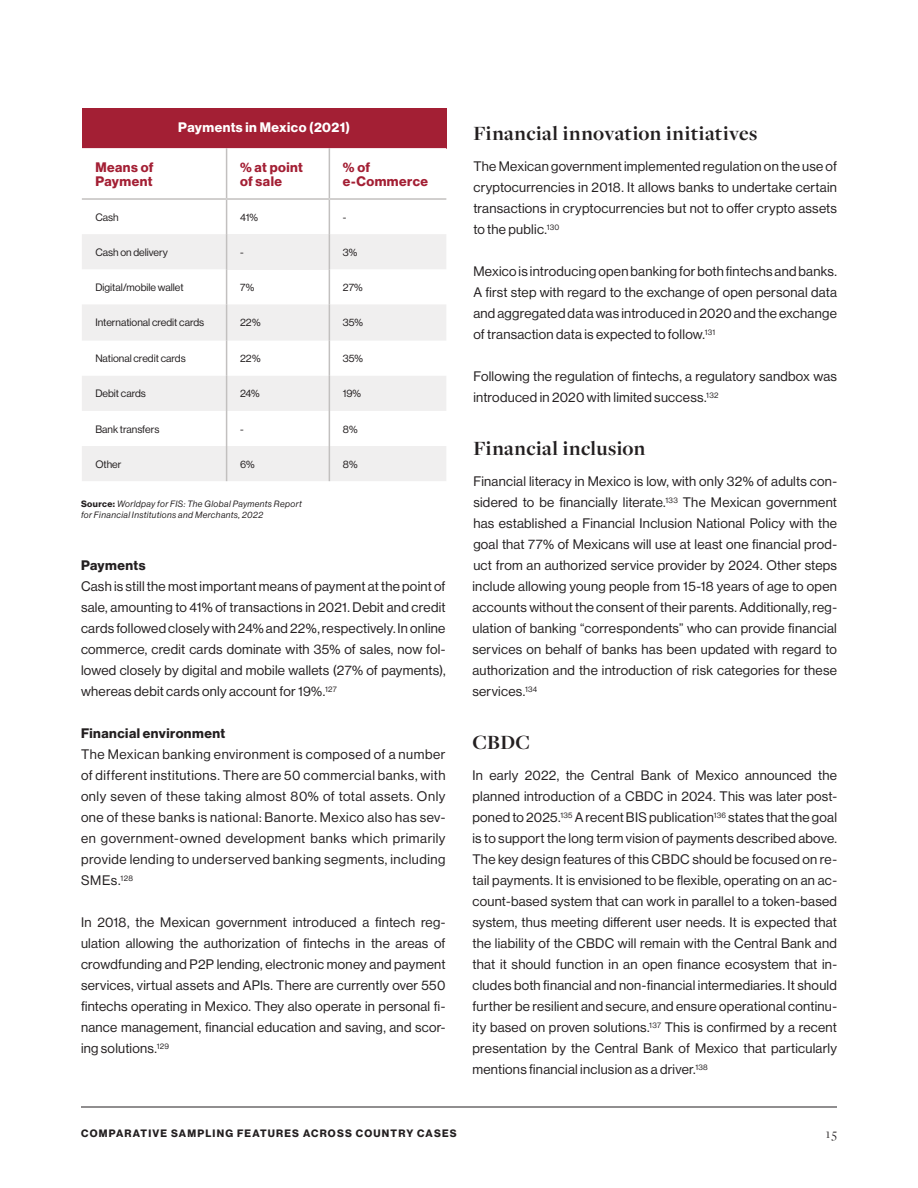
<style>
.page{position:relative;width:918px;height:1188px;background:#fff}
.page>*{position:absolute;margin:0;border:0;box-sizing:border-box;transform-origin:0 0}
.heading{font:700 21px "Freight Disp Pro";letter-spacing:.015em;color:#231f20}
.body_copy{font:700 21px "Freight Disp Pro";letter-spacing:.015em;color:#231f20}
.body_copy-2{font:13.5px/21px "N Haas Grotesk DS Pro 55 Rg";letter-spacing:.02em;color:#231f20;text-align:justify}
.t1{font:13.5px/13.5px "N Haas Grotesk DS Pro 75 Bd";letter-spacing:.035em;color:#a31f34}
.t2{font:13.5px "N Haas Grotesk DS Pro 75 Bd";letter-spacing:.03em;color:#fff}
.body_copy-3{font:13.5px "N Haas Grotesk DS Pro 75 Bd";letter-spacing:.035em;color:#231f20}
.heading-2{font:13.5px "N Haas Grotesk DS Pro 75 Bd";letter-spacing:.035em;color:#231f20}
.t3{font:13.5px "Freight Disp Pro";color:#231f20}
.t4{font:10.5px "N Haas Grotesk DS Pro 55 Rg";color:#231f20}
.t5{font:10.5px "N Haas Grotesk DS Pro 75 Bd";letter-spacing:.115em;color:#231f20}
.body_copy_-_numbered{font:9px/10.5px "N Haas Grotesk DS Pro 56 It";letter-spacing:.045em;color:#231f20}
.s1{font-family:"N Haas Grotesk DS Pro 75 Bd"}
</style>
<div class="page">
<hr style="left:81px;top:1107px;width:756px;height:1px;background:#231f20">
<div style="left:82px;top:108px;width:364px;height:40px;background:#a31f34"></div>
<svg style="left:82px;top:148px;width:364px;height:86px"></svg>
<svg style="left:82px;top:234px;width:364px;height:247px;fill:#f0efef"></svg>
<div style="left:227px;top:234px;width:102px;height:35px;background:#f0efef"></div>
<hr style="left:226px;top:200px;width:1px;height:34px;background:#c2c0bf">
<hr style="left:226px;top:234px;width:1px;height:35px;background:#c2c0bf">
<hr style="left:226px;top:269px;width:1px;height:35px;background:#c2c0bf">
<hr style="left:226px;top:304px;width:1px;height:37px;background:#c2c0bf">
<hr style="left:226px;top:341px;width:1px;height:35px;background:#c2c0bf">
<hr style="left:226px;top:376px;width:1px;height:35px;background:#c2c0bf">
<hr style="left:226px;top:411px;width:1px;height:35px;background:#c2c0bf">
<hr style="left:226px;top:446px;width:1px;height:35px;background:#c2c0bf">
<hr style="left:329px;top:200px;width:1px;height:34px;background:#c2c0bf">
<hr style="left:329px;top:234px;width:1px;height:35px;background:#c2c0bf">
<hr style="left:329px;top:269px;width:1px;height:35px;background:#c2c0bf">
<hr style="left:329px;top:304px;width:1px;height:37px;background:#c2c0bf">
<hr style="left:329px;top:341px;width:1px;height:35px;background:#c2c0bf">
<hr style="left:329px;top:376px;width:1px;height:35px;background:#c2c0bf">
<hr style="left:329px;top:411px;width:1px;height:35px;background:#c2c0bf">
<hr style="left:329px;top:446px;width:1px;height:35px;background:#c2c0bf">
<hr style="left:82px;top:198px;width:145px;height:2px;background:#c2c0bf">
<hr style="left:227px;top:198px;width:102px;height:2px;background:#c2c0bf">
<hr style="left:329px;top:198px;width:117px;height:2px;background:#c2c0bf">
<hr style="left:226px;top:148px;width:1px;height:50px;background:#c2c0bf">
<hr style="left:329px;top:148px;width:1px;height:50px;background:#c2c0bf">
<p class="t1" style="left:95px;top:161px;width:60px">Means of</p>
<p class="t1" style="left:95px;top:174px;width:59px">Payment</p>
<p class="t2" style="left:178px;top:119px;width:173px">Payments in Mexico (2021)</p>
<p class="t1" style="left:240px;top:161px;width:64px">% at point of sale</p>
<p class="t1" style="left:343px;top:161px;width:87px">% of e-Commerce</p>
<p class="t4" style="left:95px;top:211px;width:25px">Cash</p>
<p class="t4" style="left:240px;top:211px;width:19px">41%</p>
<p class="t4" style="left:343px;top:211px;width:5px">-</p>
<p class="t4" style="left:95px;top:246px;width:74px">Cash on delivery</p>
<p class="t4" style="left:240px;top:246px;width:5px">-</p>
<p class="t4" style="left:343px;top:246px;width:16px">3%</p>
<p class="t4" style="left:95px;top:281px;width:90px">Digital/mobile wallet</p>
<p class="t4" style="left:240px;top:281px;width:16px">7%</p>
<p class="t4" style="left:343px;top:281px;width:21px">27%</p>
<p class="t4" style="left:95px;top:316px;width:110px">International credit cards</p>
<p class="t4" style="left:240px;top:316px;width:22px">22%</p>
<p class="t4" style="left:343px;top:316px;width:22px">35%</p>
<p class="t4" style="left:95px;top:353px;width:92px">National credit cards</p>
<p class="t4" style="left:240px;top:353px;width:22px">22%</p>
<p class="t4" style="left:343px;top:353px;width:22px">35%</p>
<p class="t4" style="left:95px;top:388px;width:52px">Debit cards</p>
<p class="t4" style="left:240px;top:388px;width:21px">24%</p>
<p class="t4" style="left:343px;top:388px;width:20px">19%</p>
<p class="t4" style="left:95px;top:423px;width:66px">Bank transfers</p>
<p class="t4" style="left:240px;top:423px;width:5px">-</p>
<p class="t4" style="left:343px;top:423px;width:16px">8%</p>
<p class="t4" style="left:95px;top:458px;width:28px">Other</p>
<p class="t4" style="left:240px;top:458px;width:16px">6%</p>
<p class="t4" style="left:343px;top:458px;width:16px">8%</p>
<p class="body_copy_-_numbered" style="left:81px;top:499px;width:222px"><span class="s1">Source:</span> Worldpay for FIS: The Global Payments Report for Financial Institutions and Merchants, 2022</p>
<p class="heading-2" style="left:81px;top:558px;width:66px">Payments</p>
<p class="body_copy-2" style="left:81px;top:576px;width:366px">Cash is still the most important means of payment at the point of sale, amounting to 41% of transactions in 2021. Debit and credit cards followed closely with 24% and 22%, respectively. In online commerce, credit cards dominate with 35% of sales, now fol&shy;lowed closely by digital and mobile wallets (27% of payments), whereas debit cards only account for 19%.<sup>127</sup></p>
<p class="body_copy-3" style="left:81px;top:726px;width:146px">Financial environment</p>
<p class="body_copy-2" style="left:81px;top:744px;width:366px">The Mexican banking environment is composed of a number of different institutions. There are 50 commercial banks, with only seven of these taking almost 80% of total assets. Only one of these banks is national: Banorte. Mexico also has sev&shy;en government-owned development banks which primarily provide lending to underserved banking segments, including SMEs.<sup>128</sup></p>
<p class="body_copy-2" style="left:81px;top:912px;width:366px">In 2018, the Mexican government introduced a fintech reg&shy;ulation allowing the authorization of fintechs in the areas of crowdfunding and P2P lending, electronic money and payment services, virtual assets and APIs. There are currently over 550 fintechs operating in Mexico. They also operate in personal fi&shy;nance management, financial education and saving, and scor&shy;ing solutions.<sup>129</sup></p>
<p class="heading" style="left:473px;top:119px;width:286px">Financial innovation initiatives</p>
<p class="body_copy-2" style="left:473px;top:156px;width:365px">The Mexican government implemented regulation on the use of cryptocurrencies in 2018. It allows banks to undertake certain transactions in cryptocurrencies but not to offer crypto assets to the public.<sup>130</sup></p>
<p class="body_copy-2" style="left:473px;top:261px;width:365px">Mexico is introducing open banking for both fintechs and banks.<br>A first step with regard to the exchange of open personal data and aggregated data was introduced in 2020 and the exchange of transaction data is expected to follow.<sup>131</sup></p>
<p class="body_copy-2" style="left:473px;top:366px;width:365px">Following the regulation of fintechs, a regulatory sandbox was introduced in 2020 with limited success.<sup>132</sup></p>
<p class="body_copy" style="left:473px;top:434px;width:174px">Financial inclusion</p>
<p class="body_copy-2" style="left:472px;top:471px;width:366px">Financial literacy in Mexico is low, with only 32% of adults con&shy;sidered to be financially literate.<sup>133</sup> The Mexican government has established a Financial Inclusion National Policy with the goal that 77% of Mexicans will use at least one financial prod&shy;uct from an authorized service provider by 2024. Other steps include allowing young people from 15-18 years of age to open accounts without the consent of their parents. Additionally, reg&shy;ulation of banking “correspondents” who can provide financial services on behalf of banks has been updated with regard to authorization and the introduction of risk categories for these services.<sup>134</sup></p>
<p class="heading" style="left:473px;top:728px;width:59px">CBDC</p>
<p class="body_copy-2" style="left:473px;top:765px;width:366px">In early 2022, the Central Bank of Mexico announced the planned introduction of a CBDC in 2024. This was later post&shy;poned to 2025.<sup>135</sup> A recent BIS publication<sup>136</sup> states that the goal is to support the long term vision of payments described above.<br>The key design features of this CBDC should be focused on re&shy;tail payments. It is envisioned to be flexible, operating on an ac&shy;count-based system that can work in parallel to a token-based system, thus meeting different user needs. It is expected that the liability of the CBDC will remain with the Central Bank and that it should function in an open finance ecosystem that in&shy;cludes both financial and non-financial intermediaries. It should further be resilient and secure, and ensure operational continu&shy;ity based on proven solutions.<sup>137</sup> This is confirmed by a recent presentation by the Central Bank of Mexico that particularly mentions financial inclusion as a driver.<sup>138</sup></p>
<p class="t5" style="left:81px;top:1127px;width:377px">COMPARATIVE SAMPLING FEATURES ACROSS COUNTRY CASES</p>
<p class="t3" style="left:826px;top:1124px;width:13px">15</p>
</div>
